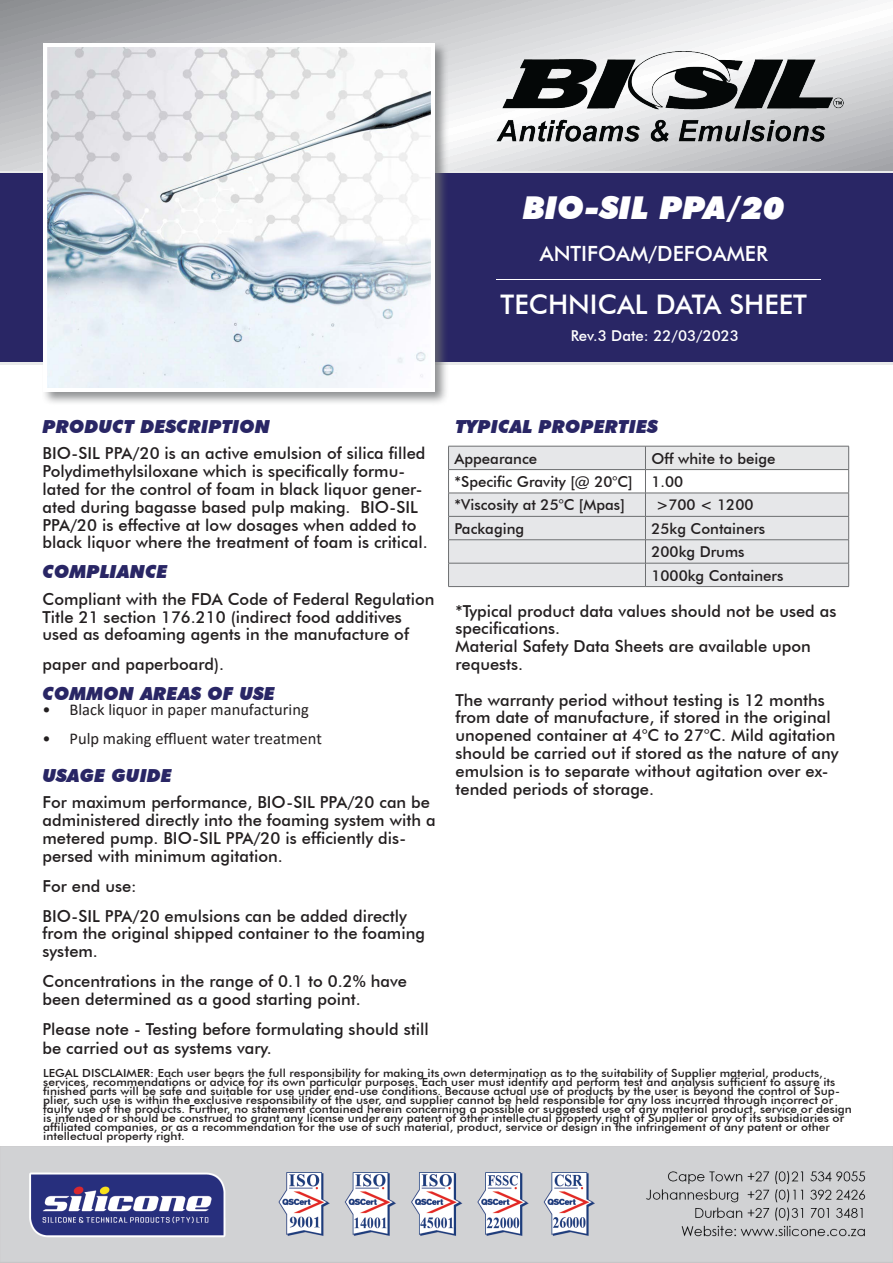
<style>
.page{position:relative;width:893px;height:1263px;background:#fff}
.page>*{position:absolute;margin:0;border:0;box-sizing:border-box;transform-origin:0 0}
.t1{font:italic 900 31.5px "Futura BT";color:#fff}
.t2{font:500 27px "Futura BT";color:#fff}
.H1B{font:500 21px "Futura BT";color:#fff}
.H2_-_header{font:italic 900 18px "Futura BT";color:#292665}
.t3{font:500 16.5px/17.9px "Futura BT";color:#231f20}
.t4{font:16.5px "Calibri";color:#231f20}
.t5{font:500 15px "Futura BT";color:#231f20}
.t6{font:500 15px "Futura BT";color:#fff}
.t7{font:500 11.1px/9px "Futura BT";color:#231f20;scale:1.08 1}
</style>
<div class="page">
<svg style="left:0;top:0;width:893px;height:171px"></svg>
<img style="left:496px;top:52px;width:347px;height:89px">
<svg style="left:0;top:361px;width:893px;height:4px;background:#b9b9c8"></svg>
<hr style="left:0;top:171px;width:893px;height:4px;background:#e9eaea">
<div style="left:0;top:173px;width:893px;height:188px;background:#292665"></div>
<div style="left:41px;top:41px;width:408px;height:365px;background:#6d6f71;opacity:.75"></div>
<div style="left:43px;top:43px;width:391px;height:349px;background:#fff"></div>
<img style="left:48px;top:48px;width:382px;height:340px">
<hr style="left:496px;top:279px;width:324px;height:1px;background:#fff">
<svg style="left:449px;top:447px;width:399px;height:139px;fill:#e6e7e9"></svg>
<div style="left:645px;top:446px;width:204px;height:24px;background:#e7e8e9"></div>
<hr style="left:448px;top:446px;width:197px;height:1px;background:#6d6f71">
<hr style="left:645px;top:446px;width:204px;height:1px;background:#6d6f71">
<hr style="left:448px;top:469px;width:197px;height:1px;background:#6d6f71">
<hr style="left:645px;top:469px;width:204px;height:1px;background:#6d6f71">
<hr style="left:448px;top:493px;width:197px;height:1px;background:#6d6f71">
<hr style="left:645px;top:493px;width:204px;height:1px;background:#6d6f71">
<hr style="left:448px;top:516px;width:197px;height:1px;background:#6d6f71">
<hr style="left:645px;top:516px;width:204px;height:1px;background:#6d6f71">
<hr style="left:448px;top:539px;width:197px;height:1px;background:#6d6f71">
<hr style="left:645px;top:539px;width:204px;height:1px;background:#6d6f71">
<hr style="left:448px;top:563px;width:197px;height:1px;background:#6d6f71">
<svg style="left:448px;top:446px;width:1px;height:140px"></svg>
<hr style="left:645px;top:563px;width:204px;height:1px;background:#6d6f71">
<svg style="left:645px;top:446px;width:1px;height:140px"></svg>
<svg style="left:848px;top:446px;width:1px;height:140px"></svg>
<hr style="left:448px;top:586px;width:197px;height:1px;background:#6d6f71">
<hr style="left:645px;top:586px;width:204px;height:1px;background:#6d6f71">
<img style="left:0;top:1147px;width:893px;height:114px">
<p class="t1" style="left:523px;top:189px;width:263px">BIO-SIL PPA/20</p>
<p class="H1B" style="left:540px;top:241px;width:229px">ANTIFOAM/DEFOAMER</p>
<p class="t2" style="left:501px;top:288px;width:308px">TECHNICAL DATA SHEET</p>
<p class="t6" style="left:571px;top:327px;width:170px">Rev.3 Date: 22/03/2023</p>
<p class="H2_-_header" style="left:43px;top:416px;width:229px">PRODUCT DESCRIPTION</p>
<p class="t3" style="left:43px;top:444px;width:387px">BIO-SIL PPA/20 is an active emulsion of silica filled Polydimethylsiloxane which is specifically formu&shy;lated for the control of foam in black liquor gener&shy;ated during bagasse based pulp making. BIO-SIL PPA/20 is effective at low dosages when added to black liquor where the treatment of foam is critical.</p>
<p class="H2_-_header" style="left:43px;top:561px;width:127px">COMPLIANCE</p>
<p class="t3" style="left:43px;top:590px;width:393px">Compliant with the FDA Code of Federal Regulation<br>Title 21 section 176.210 (indirect food additives used as defoaming agents in the manufacture of</p>
<p class="t3" style="left:43px;top:655px;width:183px">paper and paperboard).</p>
<p class="H2_-_header" style="left:43px;top:683px;width:234px">COMMON AREAS OF USE</p>
<p class="t4" style="left:43px;top:698px;width:268px">• Black liquor in paper manufacturing</p>
<p class="t4" style="left:43px;top:727px;width:281px">• Pulp making effluent water treatment</p>
<p class="H2_-_header" style="left:43px;top:765px;width:131px">USAGE GUIDE</p>
<p class="t3" style="left:43px;top:793px;width:395px">For maximum performance, BIO-SIL PPA/20 can be administered directly into the foaming system with a metered pump. BIO-SIL PPA/20 is efficiently dis&shy;persed with minimum agitation.</p>
<p class="t3" style="left:43px;top:877px;width:96px">For end use:</p>
<p class="t3" style="left:43px;top:906px;width:384px">BIO-SIL PPA/20 emulsions can be added directly from the original shipped container to the foaming system.</p>
<p class="t3" style="left:43px;top:972px;width:366px">Concentrations in the range of 0.1 to 0.2% have been determined as a good starting point.</p>
<p class="t3" style="left:43px;top:1019px;width:388px;line-height:19.4px">Please note - Testing before formulating should still be carried out as systems vary.</p>
<p class="H2_-_header" style="left:455px;top:416px;width:204px">TYPICAL PROPERTIES</p>
<p class="t5" style="left:455px;top:449px;width:84px">Appearance</p>
<p class="t5" style="left:651px;top:449px;width:126px">Off white to beige</p>
<p class="t5" style="left:455px;top:472px;width:180px">*Specific Gravity [@ 20°C]</p>
<p class="t5" style="left:651px;top:472px;width:33px">1.00</p>
<p class="t5" style="left:455px;top:496px;width:172px">*Viscosity at 25°C [Mpas]</p>
<p class="t5" style="left:656px;top:496px;width:99px">&gt;700 &lt; 1200</p>
<p class="t5" style="left:455px;top:519px;width:71px">Packaging</p>
<p class="t5" style="left:651px;top:519px;width:115px">25kg Containers</p>
<p class="t5" style="left:651px;top:543px;width:95px">200kg Drums</p>
<p class="t5" style="left:651px;top:566px;width:133px">1000kg Containers</p>
<p class="t3" style="left:455px;top:602px;width:382px">*Typical product data values should not be used as specifications.</p>
<p class="t3" style="left:455px;top:637px;width:357px">Material Safety Data Sheets are available upon requests.</p>
<p class="t3" style="left:455px;top:691px;width:384px">The warranty period without testing is 12 months from date of manufacture, if stored in the original unopened container at 4°C to 27°C. Mild agitation should be carried out if stored as the nature of any emulsion is to separate without agitation over ex&shy;tended periods of storage.</p>
<p class="t7" style="left:43px;top:1068px;width:750px">LEGAL DISCLAIMER: Each user bears the full responsibility for making its own determination as to the suitability of Supplier material, products, services, recommendations or advice for its own particular purposes. Each user must identify and perform test and analysis sufficient to assure its finished parts will be safe and suitable for use under end-use conditions. Because actual use of products by the user is beyond the control of Sup&shy;plier, such use is within the exclusive responsibility of the user, and supplier cannot be held responsible for any loss incurred through incorrect or faulty use of the products. Further, no statement contained herein concerning a possible or suggested use of any material product, service or design is intended or should be construed to grant any license under any patent of other intellectual property right of Supplier or any of its subsidiaries or affiliated companies, or as a recommendation for the use of such material, product, service or design in the infringement of any patent or other intellectual property right.</p>
</div>
